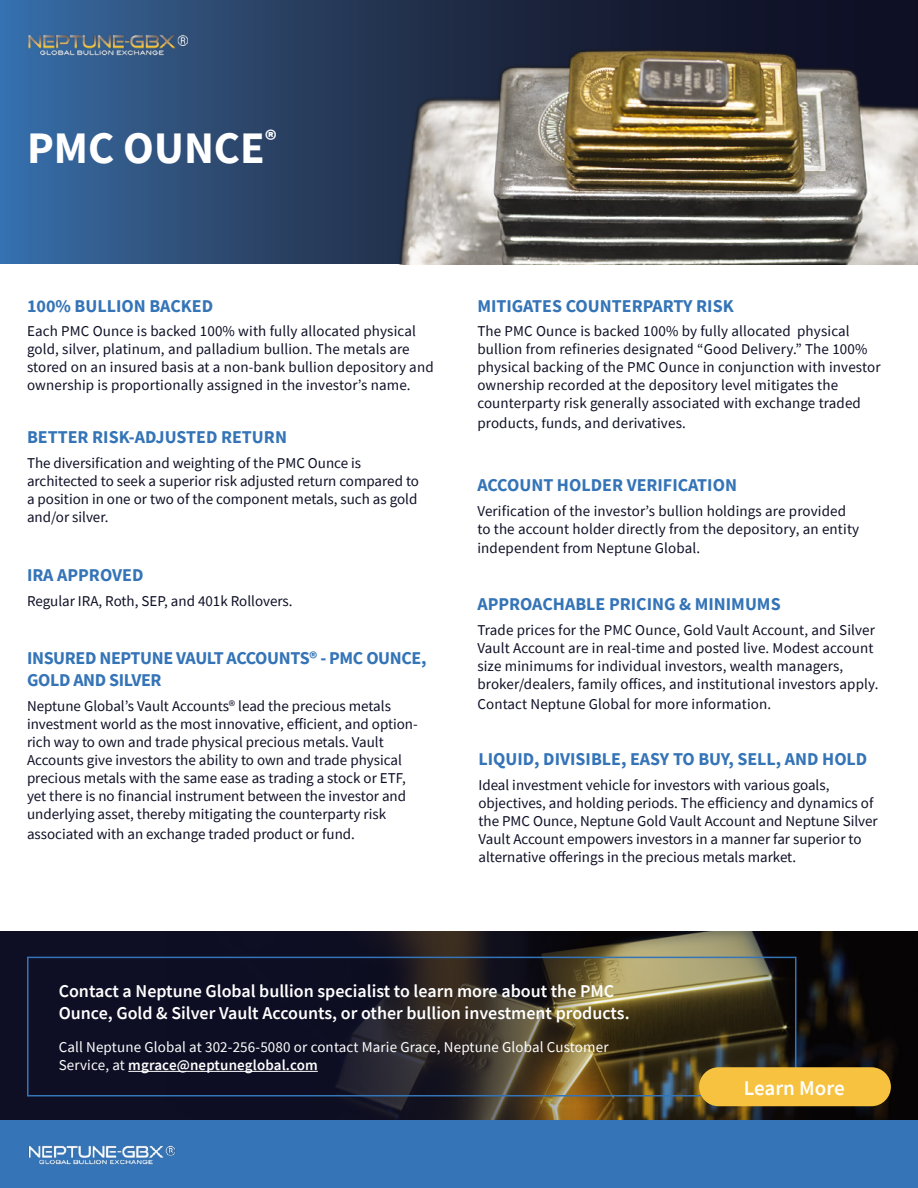
<style>
.page{position:relative;width:918px;height:1188px;background:#fff}
.page>*{position:absolute;margin:0;border:0;box-sizing:border-box;transform-origin:0 0}
.t1{font:700 45px "Source Sans Pro";color:#fff}
.t2{font:600 21px "Source Sans Pro";color:#fff}
.t3{font:700 18px "Source Sans Pro";color:#3474b7}
.t4{font:600 18px/21.6px "Source Sans Pro";color:#fff}
.t5{font:700 18px/21.6px "Source Sans Pro";letter-spacing:-.02em;color:#3474b7}
.t6{font:15px/18px "Source Sans Pro";color:#0e0f25}
.t7{font:15px/18px "Source Sans Pro";letter-spacing:.01em;color:#fff}
.s1{font-weight:600}
</style>
<div class="page">
<img style="left:594px;top:932px;width:324px;height:188px">
<svg style="left:0;top:932px;width:594px;height:188px;background:#1f1c26"></svg>
<div style="left:0;top:1120px;width:918px;height:68px;background:#3474b7"></div>
<hr style="left:128px;top:1071px;width:190px;height:1px;background:#fff">
<div style="left:27px;top:957px;width:769px;height:139px;border:2px solid #3474b7"></div>
<div style="left:699px;top:1067px;width:192px;height:39px;background:#f6c23f;border-radius:20px"></div>
<svg style="left:0;top:0;width:294px;height:264px;background:#305684"></svg>
<img style="left:294px;top:0;width:624px;height:264px">
<img style="left:28px;top:1145px;width:148px;height:20px">
<img style="left:29px;top:33px;width:159px;height:24px">
<h1 class="t1" style="left:27px;top:117px;width:251px">PMC OUNCE<sup>®</sup></h1>
<p class="t3" style="left:27px;top:293px;width:188px">100% BULLION BACKED</p>
<p class="t6" style="left:27px;top:322px;width:408px">Each PMC Ounce is backed 100% with fully allocated physical gold, silver, platinum, and palladium bullion. The metals are stored on an insured basis at a non-bank bullion depository and ownership is proportionally assigned in the investor’s name.</p>
<p class="t3" style="left:27px;top:425px;width:261px">BETTER RISK-ADJUSTED RETURN</p>
<p class="t6" style="left:27px;top:454px;width:394px">The diversification and weighting of the PMC Ounce is architected to seek a superior risk adjusted return compared to a position in one or two of the component metals, such as gold and/or silver.</p>
<p class="t3" style="left:27px;top:563px;width:118px">IRA APPROVED</p>
<p class="t6" style="left:27px;top:592px;width:267px">Regular IRA, Roth, SEP, and 401k Rollovers.</p>
<p class="t5" style="left:27px;top:647px;width:401px">INSURED NEPTUNE VAULT ACCOUNTS® - PMC OUNCE,<br>GOLD AND SILVER</p>
<p class="t6" style="left:27px;top:697px;width:392px">Neptune Global’s Vault Accounts® lead the precious metals investment world as the most innovative, efficient, and option&shy;rich way to own and trade physical precious metals. Vault Accounts give investors the ability to own and trade physical precious metals with the same ease as trading a stock or ETF, yet there is no financial instrument between the investor and underlying asset, thereby mitigating the counterparty risk</p>
<p class="t6" style="left:27px;top:825px;width:330px">associated with an exchange traded product or fund.</p>
<p class="t3" style="left:477px;top:293px;width:258px">MITIGATES COUNTERPARTY RISK</p>
<p class="t6" style="left:477px;top:322px;width:405px">The PMC Ounce is backed 100% by fully allocated physical bullion from refineries designated “Good Delivery.” The 100% physical backing of the PMC Ounce in conjunction with investor ownership recorded at the depository level mitigates the counterparty risk generally associated with exchange traded</p>
<p class="t6" style="left:477px;top:414px;width:210px">products, funds, and derivatives.</p>
<p class="t3" style="left:477px;top:473px;width:261px">ACCOUNT HOLDER VERIFICATION</p>
<p class="t6" style="left:477px;top:502px;width:383px">Verification of the investor’s bullion holdings are provided to the account holder directly from the depository, an entity</p>
<p class="t6" style="left:477px;top:539px;width:224px">independent from Neptune Global.</p>
<p class="t3" style="left:477px;top:592px;width:305px">APPROACHABLE PRICING &amp; MINIMUMS</p>
<p class="t6" style="left:477px;top:621px;width:403px">Trade prices for the PMC Ounce, Gold Vault Account, and Silver Vault Account are in real-time and posted live. Modest account size minimums for individual investors, wealth managers, broker/dealers, family offices, and institutional investors apply.</p>
<p class="t6" style="left:477px;top:695px;width:295px">Contact Neptune Global for more information.</p>
<p class="t3" style="left:478px;top:747px;width:390px">LIQUID, DIVISIBLE, EASY TO BUY, SELL, AND HOLD</p>
<p class="t6" style="left:478px;top:776px;width:401px">Ideal investment vehicle for investors with various goals, objectives, and holding periods. The efficiency and dynamics of the PMC Ounce, Neptune Gold Vault Account and Neptune Silver Vault Account empowers investors in a manner far superior to alternative offerings in the precious metals market.</p>
<p class="t4" style="left:59px;top:980px;width:572px">Contact a Neptune Global bullion specialist to learn more about the PMC<br>Ounce, Gold &amp; Silver Vault Accounts, or other bullion investment products.</p>
<p class="t7" style="left:59px;top:1038px;width:551px">Call Neptune Global at 302-256-5080 or contact Marie Grace, Neptune Global Customer<br>Service, at <span class="s1">mgrace@neptuneglobal.com</span></p>
<h2 class="t2" style="left:744px;top:1074px;width:102px">Learn More</h2>
</div>
